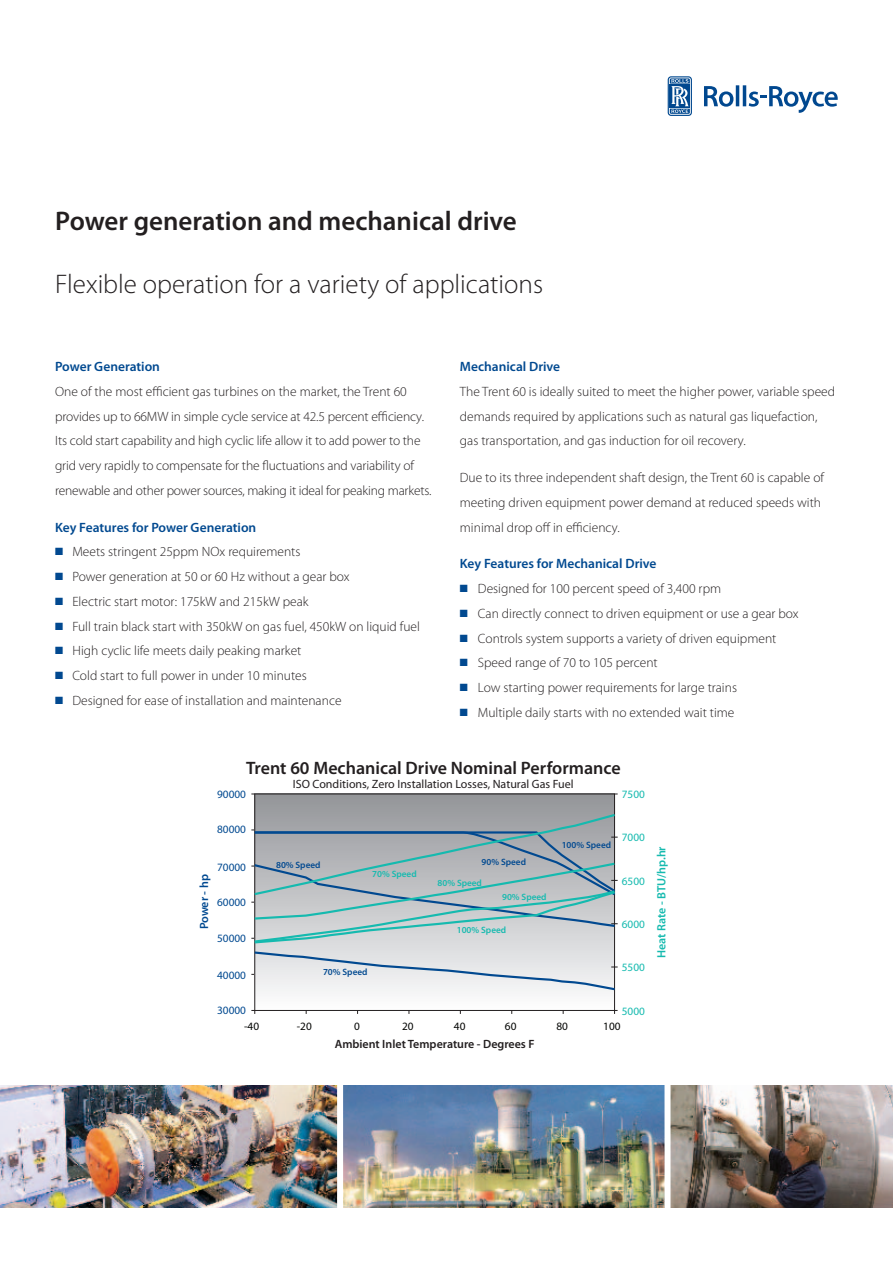
<style>
.page{position:relative;width:893px;height:1263px;background:#fff}
.page>*{position:absolute;margin:0;border:0;box-sizing:border-box;transform-origin:0 0}
.t1{font:300 27px "Myriad Pro";color:#231f20}
.t2{font:600 27px "Myriad Pro";color:#231f20}
.t3{font:600 18px "Myriad Pro";color:#231f20}
.t4{font:300 13.5px/24.8px "Myriad Pro";color:#231f20}
.t5{font:600 13.5px "Myriad Pro";color:#014990}
.t6{font:12px "Myriad Pro";color:#231f20}
.t7{font:600 12px "Myriad Pro";color:#231f20}
.t8{font:600 12px "Myriad Pro";color:#15baaf}
.t9{font:600 12px "Myriad Pro";letter-spacing:-.01em;color:#014990}
.t10{font:11.25px "Myriad Pro";color:#014990}
.t11{font:11.25px "Myriad Pro";color:#15baaf}
.t12{font:11.25px "Myriad Pro";color:#040503}
.t13{font:600 9.15px "Myriad Pro";color:#014990}
.t14{font:600 9.15px "Myriad Pro";color:#15baaf}
.s1{color:#014990}
</style>
<div class="page">
<img style="left:0;top:1086px;width:337px;height:122px">
<img style="left:343px;top:1086px;width:550px;height:122px">
<div style="left:664px;top:1086px;width:6px;height:122px;background:#fff"></div>
<svg style="left:704px;top:85px;width:134px;height:28px"></svg>
<svg style="left:668px;top:76px;width:24px;height:40px"></svg>
<hr style="left:251px;top:866px;width:364px;height:1px;background:#231f20">
<hr style="left:251px;top:829px;width:364px;height:1px;background:#231f20">
<hr style="left:251px;top:902px;width:364px;height:1px;background:#231f20">
<hr style="left:251px;top:938px;width:364px;height:1px;background:#231f20">
<hr style="left:251px;top:974px;width:364px;height:1px;background:#231f20">
<svg style="left:255px;top:795px;width:359px;height:215px"></svg>
<hr style="left:251px;top:1010px;width:367px;height:1px;background:#231f20">
<hr style="left:254px;top:794px;width:1px;height:220px;background:#231f20">
<hr style="left:614px;top:794px;width:1px;height:220px;background:#231f20">
<hr style="left:251px;top:794px;width:367px;height:1px;background:#231f20">
<svg style="left:252px;top:812px;width:366px;height:180px;background:#b5c1c6"></svg>
<h1 class="t2" style="left:55px;top:206px;width:463px">Power generation and mechanical drive</h1>
<h1 class="t1" style="left:55px;top:269px;width:489px">Flexible operation for a variety of applications</h1>
<p class="t5" style="left:55px;top:359px;width:106px">Power Generation</p>
<p class="t4" style="left:55px;top:379px;width:378px">One of the most efficient gas turbines on the market, the Trent 60 provides up to 66MW in simple cycle service at 42.5 percent efficiency.<br>Its cold start capability and high cyclic life allow it to add power to the grid very rapidly to compensate for the fluctuations and variability of renewable and other power sources, making it ideal for peaking markets.</p>
<p class="t5" style="left:55px;top:519px;width:203px">Key Features for Power Generation</p>
<p class="t4" style="left:55px;top:540px;width:247px"><span class="s1">■</span> Meets stringent 25ppm NOx requirements</p>
<p class="t4" style="left:55px;top:564px;width:296px"><span class="s1">■</span> Power generation at 50 or 60 Hz without a gear box</p>
<p class="t4" style="left:55px;top:589px;width:255px"><span class="s1">■</span> Electric start motor: 175kW and 215kW peak</p>
<p class="t4" style="left:55px;top:614px;width:366px"><span class="s1">■</span> Full train black start with 350kW on gas fuel, 450kW on liquid fuel</p>
<p class="t4" style="left:55px;top:639px;width:248px"><span class="s1">■</span> High cyclic life meets daily peaking market</p>
<p class="t4" style="left:55px;top:663px;width:253px"><span class="s1">■</span> Cold start to full power in under 10 minutes</p>
<p class="t4" style="left:55px;top:688px;width:288px"><span class="s1">■</span> Designed for ease of installation and maintenance</p>
<p class="t5" style="left:460px;top:359px;width:102px">Mechanical Drive</p>
<p class="t4" style="left:460px;top:379px;width:377px">The Trent 60 is ideally suited to meet the higher power, variable speed demands required by applications such as natural gas liquefaction, gas transportation, and gas induction for oil recovery.</p>
<p class="t4" style="left:460px;top:465px;width:366px">Due to its three independent shaft design, the Trent 60 is capable of meeting driven equipment power demand at reduced speeds with minimal drop off in efficiency.</p>
<p class="t5" style="left:460px;top:556px;width:198px">Key Features for Mechanical Drive</p>
<p class="t4" style="left:460px;top:576px;width:263px"><span class="s1">■</span> Designed for 100 percent speed of 3,400 rpm</p>
<p class="t4" style="left:460px;top:601px;width:340px"><span class="s1">■</span> Can directly connect to driven equipment or use a gear box</p>
<p class="t4" style="left:460px;top:626px;width:318px"><span class="s1">■</span> Controls system supports a variety of driven equipment</p>
<p class="t4" style="left:460px;top:651px;width:199px"><span class="s1">■</span> Speed range of 70 to 105 percent</p>
<p class="t4" style="left:460px;top:675px;width:279px"><span class="s1">■</span> Low starting power requirements for large trains</p>
<p class="t4" style="left:460px;top:700px;width:276px"><span class="s1">■</span> Multiple daily starts with no extended wait time</p>
<h2 class="t3" style="left:246px;top:758px;width:376px">Trent 60 Mechanical Drive Nominal Performance</h2>
<p class="t6" style="left:293px;top:776px;width:282px">ISO Conditions, Zero Installation Losses, Natural Gas Fuel</p>
<p class="t10" style="left:217px;top:787px;width:30px">90000</p>
<p class="t11" style="left:622px;top:787px;width:25px">7500</p>
<p class="t10" style="left:217px;top:823px;width:30px">80000</p>
<p class="t13" style="left:562px;top:839px;width:51px">100% Speed</p>
<p class="t11" style="left:622px;top:830px;width:25px">7000</p>
<p class="t10" style="left:217px;top:860px;width:30px">70000</p>
<p class="t9" style="left:198px;top:929px;width:57px;rotate:-90deg">Power - hp</p>
<p class="t10" style="left:217px;top:895px;width:30px">60000</p>
<p class="t10" style="left:217px;top:931px;width:30px">50000</p>
<p class="t13" style="left:276px;top:860px;width:46px">80% Speed</p>
<p class="t14" style="left:372px;top:869px;width:46px">70% Speed</p>
<p class="t13" style="left:482px;top:857px;width:46px">90% Speed</p>
<p class="t14" style="left:437px;top:878px;width:46px">80% Speed</p>
<p class="t14" style="left:502px;top:892px;width:46px">90% Speed</p>
<p class="t14" style="left:457px;top:924px;width:51px">100% Speed</p>
<p class="t11" style="left:622px;top:874px;width:25px">6500</p>
<p class="t11" style="left:622px;top:917px;width:25px">6000</p>
<p class="t10" style="left:217px;top:968px;width:30px">40000</p>
<p class="t13" style="left:323px;top:966px;width:46px">70% Speed</p>
<p class="t11" style="left:622px;top:960px;width:25px">5500</p>
<p class="t10" style="left:217px;top:1003px;width:30px">30000</p>
<p class="t11" style="left:622px;top:1004px;width:25px">5000</p>
<p class="t12" style="left:244px;top:1019px;width:16px">-40</p>
<p class="t12" style="left:297px;top:1019px;width:16px">-20</p>
<p class="t12" style="left:354px;top:1019px;width:7px">0</p>
<p class="t12" style="left:402px;top:1019px;width:13px">20</p>
<p class="t12" style="left:454px;top:1019px;width:13px">40</p>
<p class="t12" style="left:505px;top:1019px;width:13px">60</p>
<p class="t12" style="left:556px;top:1019px;width:13px">80</p>
<p class="t12" style="left:603px;top:1019px;width:19px">100</p>
<p class="t7" style="left:335px;top:1037px;width:201px">Ambient Inlet Temperature - Degrees F</p>
<p class="t8" style="left:655px;top:958px;width:113px;rotate:-90deg">Heat Rate - BTU/hp.hr</p>
</div>
